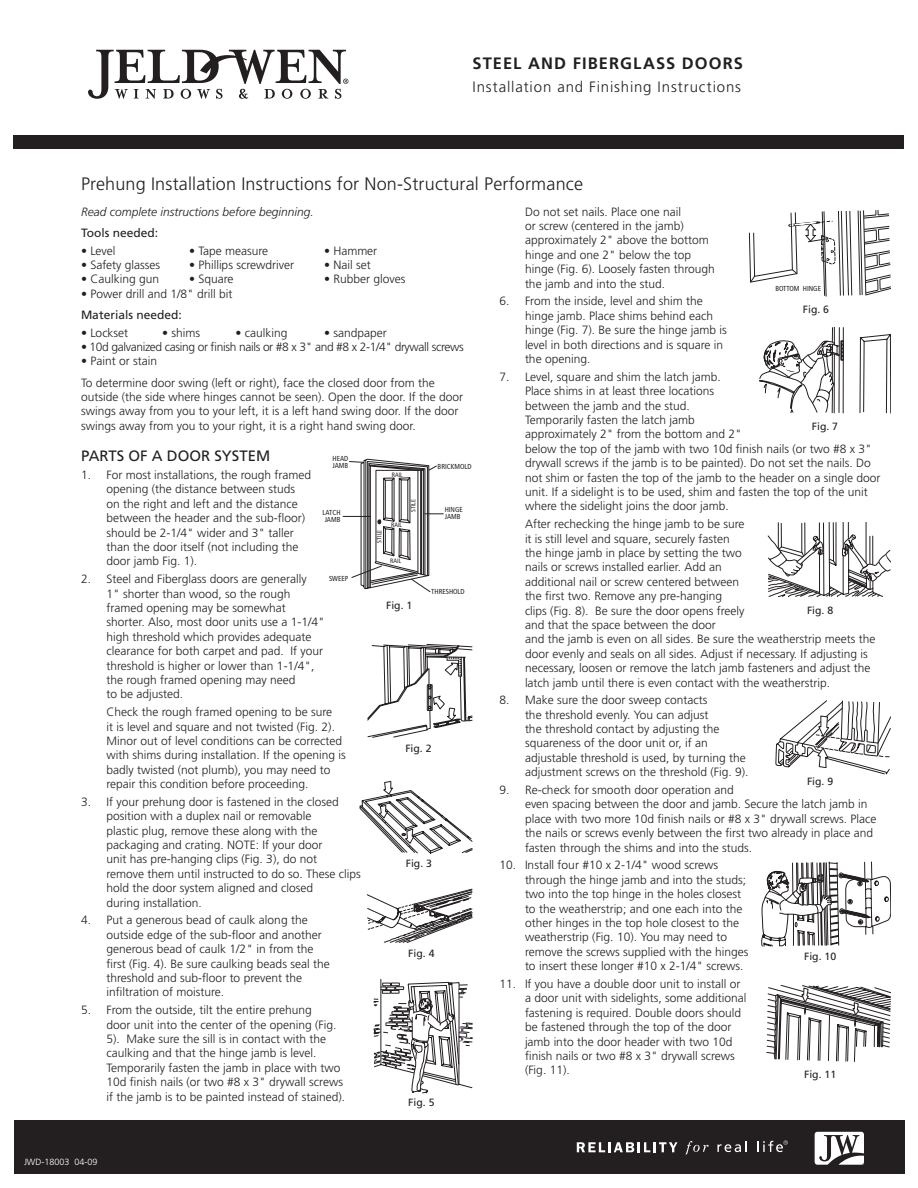
<style>
.page{position:relative;width:918px;height:1188px;background:#fff}
.page>*{position:absolute;margin:0;border:0;box-sizing:border-box;transform-origin:0 0}
.t1{font:300 18px "Frutiger";letter-spacing:.01em;color:#231f20}
.t2{font:700 16.5px "Frutiger";letter-spacing:.065em;color:#231f20}
.t3{font:300 15px "Frutiger";letter-spacing:.055em;color:#231f20}
.t4{font:15px "Frutiger";color:#231f20}
.t5{font:300 12px/14.4px "Frutiger";color:#231f20}
.t6{font:300 12px "Frutiger";letter-spacing:-.03em;color:#231f20}
.t7{font:italic 300 12px "Frutiger";color:#231f20}
.t8{font:12px "Frutiger";color:#231f20}
.t9{font:10.5px "Frutiger";color:#231f20}
.t10{font:300 9px "Frutiger";color:#fff}
.t11{font:condensed 7.2px/7.2px "Frutiger";color:#231f20}
.t12{font:condensed 6.3px "Frutiger";color:#231f20}
</style>
<div class="page">
<div style="left:14px;top:1120px;width:890px;height:54px;background:#231f20"></div>
<div style="left:14px;top:135px;width:890px;height:14px;background:#231f20"></div>
<svg style="left:88px;top:50px;width:260px;height:49px"></svg>
<svg style="left:577px;top:1142px;width:100px;height:10px"></svg>
<svg style="left:686px;top:1141px;width:23px;height:14px"></svg>
<svg style="left:717px;top:1141px;width:30px;height:11px"></svg>
<svg style="left:757px;top:1140px;width:31px;height:12px"></svg>
<svg style="left:815px;top:1132px;width:49px;height:33px"></svg>
<svg style="left:749px;top:210px;width:142px;height:87px"></svg>
<svg style="left:367px;top:888px;width:105px;height:55px"></svg>
<svg style="left:776px;top:700px;width:115px;height:74px"></svg>
<svg style="left:343px;top:459px;width:100px;height:133px"></svg>
<svg style="left:360px;top:781px;width:112px;height:73px"></svg>
<svg style="left:373px;top:979px;width:99px;height:114px"></svg>
<svg style="left:768px;top:522px;width:123px;height:75px"></svg>
<svg style="left:761px;top:862px;width:130px;height:85px"></svg>
<svg style="left:859px;top:334px;width:32px;height:80px"></svg>
<hr style="left:843px;top:328px;width:1px;height:85px;background:#231f20">
<svg style="left:759px;top:327px;width:84px;height:86px"></svg>
<svg style="left:367px;top:644px;width:105px;height:94px"></svg>
<svg style="left:766px;top:985px;width:125px;height:77px"></svg>
<h2 class="t2" style="left:472px;top:54px;width:272px">STEEL AND FIBERGLASS DOORS</h2>
<p class="t3" style="left:472px;top:78px;width:270px">Installation and Finishing Instructions</p>
<h1 class="t1" style="left:81px;top:173px;width:504px">Prehung Installation Instructions for Non-Structural Performance</h1>
<p class="t7" style="left:81px;top:205px;width:234px">Read complete instructions before beginning.</p>
<p class="t8" style="left:81px;top:226px;width:79px">Tools needed:</p>
<p class="t5" style="left:81px;top:243px;width:36px">• Level</p>
<p class="t5" style="left:189px;top:243px;width:81px">• Tape measure</p>
<p class="t5" style="left:324px;top:243px;width:55px">• Hammer</p>
<p class="t5" style="left:81px;top:258px;width:81px">• Safety glasses</p>
<p class="t5" style="left:189px;top:258px;width:107px">• Phillips screwdriver</p>
<p class="t5" style="left:324px;top:258px;width:48px">• Nail set</p>
<p class="t5" style="left:81px;top:272px;width:80px">• Caulking gun</p>
<p class="t5" style="left:189px;top:272px;width:46px">• Square</p>
<p class="t5" style="left:324px;top:272px;width:83px">• Rubber gloves</p>
<p class="t5" style="left:81px;top:286px;width:153px">• Power drill and 1/8" drill bit</p>
<p class="t8" style="left:81px;top:308px;width:102px">Materials needed:</p>
<p class="t5" style="left:81px;top:325px;width:49px">• Lockset</p>
<p class="t5" style="left:162px;top:325px;width:40px">• shims</p>
<p class="t5" style="left:236px;top:325px;width:54px">• caulking</p>
<p class="t5" style="left:324px;top:325px;width:64px">• sandpaper</p>
<p class="t6" style="left:81px;top:340px;width:384px">• 10d galvanized casing or finish nails or #8 x 3" and #8 x 2-1/4" drywall screws</p>
<p class="t5" style="left:81px;top:351px;width:355px;line-height:21.1px">• Paint or stain<br>To determine door swing (left or right), face the closed door from the</p>
<p class="t5" style="left:81px;top:390px;width:384px">outside (the side where hinges cannot be seen). Open the door. If the door swings away from you to your left, it is a left hand swing door. If the door swings away from you to your right, it is a right hand swing door.</p>
<p class="t4" style="left:81px;top:447px;width:191px">PARTS OF A DOOR SYSTEM</p>
<p class="t5" style="left:106px;top:468px;width:206px;text-indent:-26px">1. For most installations, the rough framed opening (the distance between studs on the right and left and the distance between the header and the sub-floor) should be 2-1/4" wider and 3" taller than the door itself (not including the door jamb Fig. 1).</p>
<p class="t5" style="left:106px;top:572px;width:220px;text-indent:-26px">2. Steel and Fiberglass doors are generally<br>1" shorter than wood, so the rough framed opening may be somewhat shorter. Also, most door units use a 1-1/4" high threshold which provides adequate clearance for both carpet and pad. If your threshold is higher or lower than 1-1/4", the rough framed opening may need<br>to be adjusted.</p>
<p class="t5" style="left:106px;top:705px;width:241px">Check the rough framed opening to be sure<br>it is level and square and not twisted (Fig. 2).<br>Minor out of level conditions can be corrected with shims during installation. If the opening is badly twisted (not plumb), you may need to repair this condition before proceeding.</p>
<p class="t5" style="left:106px;top:795px;width:256px;text-indent:-26px">3. If your prehung door is fastened in the closed position with a duplex nail or removable<br>plastic plug, remove these along with the packaging and crating. NOTE: If your door<br>unit has pre-hanging clips (Fig. 3), do not<br>remove them until instructed to do so. These clips hold the door system aligned and closed<br>during installation.</p>
<p class="t5" style="left:106px;top:913px;width:225px;text-indent:-26px">4. Put a generous bead of caulk along the outside edge of the sub-floor and another generous bead of caulk 1/2" in from the first (Fig. 4). Be sure caulking beads seal the threshold and sub-floor to prevent the infiltration of moisture.</p>
<p class="t5" style="left:106px;top:1003px;width:240px;text-indent:-26px">5. From the outside, tilt the entire prehung<br>door unit into the center of the opening (Fig.<br>5). Make sure the sill is in contact with the caulking and that the hinge jamb is level.<br>Temporarily fasten the jamb in place with two 10d finish nails (or two #8 x 3" drywall screws if the jamb is to be painted instead of stained).</p>
<p class="t11" style="left:333px;top:455px;width:17px">HEAD<br>JAMB</p>
<p class="t11" style="left:438px;top:463px;width:36px">BRICKMOLD</p>
<p class="t12" style="left:392px;top:471px;width:13px">RAIL</p>
<p class="t12" style="left:410px;top:512px;width:14px;rotate:-90deg">STILE</p>
<p class="t11" style="left:445px;top:506px;width:20px">HINGE<br>JAMB</p>
<p class="t11" style="left:322px;top:509px;width:20px;text-align:center">LATCH<br>JAMB</p>
<p class="t12" style="left:391px;top:521px;width:13px">RAIL</p>
<p class="t12" style="left:390px;top:557px;width:13px">RAIL</p>
<p class="t12" style="left:376px;top:543px;width:14px;rotate:-90deg">STILE</p>
<p class="t11" style="left:329px;top:575px;width:21px">SWEEP</p>
<p class="t11" style="left:431px;top:588px;width:35px">THRESHOLD</p>
<p class="t9" style="left:386px;top:599px;width:28px">Fig. 1</p>
<p class="t9" style="left:405px;top:742px;width:28px">Fig. 2</p>
<p class="t9" style="left:406px;top:858px;width:28px">Fig. 3</p>
<p class="t9" style="left:408px;top:948px;width:28px">Fig. 4</p>
<p class="t9" style="left:408px;top:1096px;width:28px">Fig. 5</p>
<p class="t10" style="left:24px;top:1157px;width:75px">JWD-18003 04-09</p>
<p class="t5" style="left:525px;top:204px;width:191px">Do not set nails. Place one nail<br>or screw (centered in the jamb) approximately 2" above the bottom hinge and one 2" below the top hinge (Fig. 6). Loosely fasten through the jamb and into the stud.</p>
<p class="t5" style="left:525px;top:294px;width:203px;text-indent:-26px">6. From the inside, level and shim the hinge jamb. Place shims behind each hinge (Fig. 7). Be sure the hinge jamb is level in both directions and is square in the opening.</p>
<p class="t5" style="left:525px;top:369px;width:357px;text-indent:-26px">7. Level, square and shim the latch jamb.<br>Place shims in at least three locations<br>between the jamb and the stud.<br>Temporarily fasten the latch jamb<br>approximately 2" from the bottom and 2"<br>below the top of the jamb with two 10d finish nails (or two #8 x 3" drywall screws if the jamb is to be painted). Do not set the nails. Do not shim or fasten the top of the jamb to the header on a single door unit. If a sidelight is to be used, shim and fasten the top of the unit where the sidelight joins the door jamb.</p>
<p class="t5" style="left:525px;top:517px;width:352px">After rechecking the hinge jamb to be sure<br>it is still level and square, securely fasten<br>the hinge jamb in place by setting the two<br>nails or screws installed earlier. Add an<br>additional nail or screw centered between<br>the first two. Remove any pre-hanging<br>clips (Fig. 8). Be sure the door opens freely<br>and that the space between the door<br>and the jamb is even on all sides. Be sure the weatherstrip meets the door evenly and seals on all sides. Adjust if necessary. If adjusting is necessary, loosen or remove the latch jamb fasteners and adjust the latch jamb until there is even contact with the weatherstrip.</p>
<p class="t5" style="left:525px;top:693px;width:225px;text-indent:-26px">8. Make sure the door sweep contacts<br>the threshold evenly. You can adjust<br>the threshold contact by adjusting the squareness of the door unit or, if an adjustable threshold is used, by turning the adjustment screws on the threshold (Fig. 9).</p>
<p class="t5" style="left:525px;top:783px;width:353px;text-indent:-26px">9. Re-check for smooth door operation and<br>even spacing between the door and jamb. Secure the latch jamb in place with two more 10d finish nails or #8 x 3" drywall screws. Place the nails or screws evenly between the first two already in place and fasten through the shims and into the studs.</p>
<p class="t5" style="left:525px;top:858px;width:225px;text-indent:-26px">10. Install four #10 x 2-1/4" wood screws through the hinge jamb and into the studs; two into the top hinge in the holes closest to the weatherstrip; and one each into the other hinges in the top hole closest to the weatherstrip (Fig. 10). You may need to remove the screws supplied with the hinges to insert these longer #10 x 2-1/4" screws.</p>
<p class="t5" style="left:525px;top:977px;width:223px;text-indent:-26px">11. If you have a double door unit to install or a door unit with sidelights, some additional fastening is required. Double doors should be fastened through the top of the door jamb into the door header with two 10d finish nails or two #8 x 3" drywall screws (Fig. 11).</p>
<p class="t11" style="left:775px;top:285px;width:47px">BOTTOM HINGE</p>
<p class="t9" style="left:803px;top:304px;width:28px">Fig. 6</p>
<p class="t9" style="left:812px;top:421px;width:28px">Fig. 7</p>
<p class="t9" style="left:807px;top:604px;width:28px">Fig. 8</p>
<p class="t9" style="left:807px;top:775px;width:28px">Fig. 9</p>
<p class="t9" style="left:804px;top:950px;width:34px">Fig. 10</p>
<p class="t9" style="left:804px;top:1068px;width:34px">Fig. 11</p>
</div>
